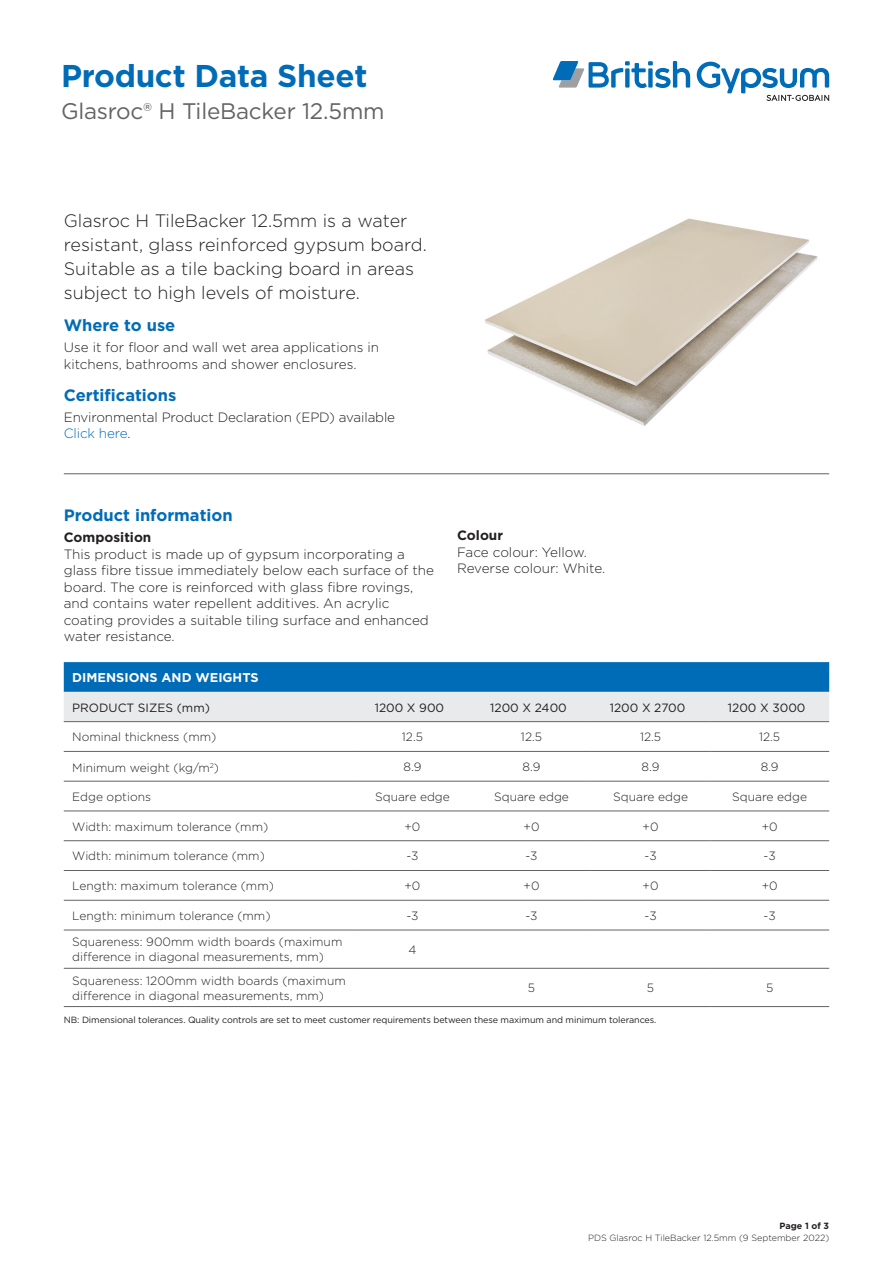
<style>
.page{position:relative;width:893px;height:1263px;background:#fff}
.page>*{position:absolute;margin:0;border:0;box-sizing:border-box;transform-origin:0 0}
.t1{font:700 31.5px "Gotham";letter-spacing:-.01em;color:#006cb7}
.t2{font:22.5px "Gotham";letter-spacing:-.01em;color:#636366}
.t3{font:300 18px/24px "Gotham";color:#231f20}
.t4{font:700 16.5px "Gotham";color:#006cb7}
.t5{font:300 13.5px/16.5px "Gotham";color:#231f20}
.t6{font:700 13.5px "Gotham";color:#231f20}
.t7{font:700 12.75px "Gotham";color:#fff}
.t8{font:300 12px/15px "Gotham";color:#231f20}
.t9{font:12px "Gotham";color:#231f20}
.Subhead_12pt_Blue_B{font:9px "Gotham";letter-spacing:-.01em;color:#231f20}
.t10{font:300 9px "Gotham";color:#231f20}
.t11{font:700 9px "Gotham";color:#231f20}
.s1{color:#006cb7}
</style>
<div class="page">
<svg style="left:553px;top:61px;width:137px;height:27px"></svg>
<svg style="left:697px;top:62px;width:132px;height:39px"></svg>
<img style="left:485px;top:218px;width:333px;height:208px">
<hr style="left:64px;top:473px;width:765px;height:1px;background:#636366">
<svg style="left:64px;top:662px;width:765px;height:59px;background:#73aad0"></svg>
<svg style="left:64px;top:722px;width:765px;height:246px"></svg>
<hr style="left:64px;top:721px;width:289px;height:1px;background:#636366">
<hr style="left:353px;top:721px;width:119px;height:1px;background:#636366">
<hr style="left:472px;top:721px;width:119px;height:1px;background:#636366">
<hr style="left:591px;top:721px;width:119px;height:1px;background:#636366">
<hr style="left:710px;top:721px;width:119px;height:1px;background:#636366">
<hr style="left:64px;top:751px;width:289px;height:1px;background:#636366">
<hr style="left:353px;top:751px;width:119px;height:1px;background:#636366">
<hr style="left:472px;top:751px;width:119px;height:1px;background:#636366">
<hr style="left:591px;top:751px;width:119px;height:1px;background:#636366">
<hr style="left:710px;top:751px;width:119px;height:1px;background:#636366">
<hr style="left:64px;top:781px;width:289px;height:1px;background:#636366">
<hr style="left:353px;top:781px;width:119px;height:1px;background:#636366">
<hr style="left:472px;top:781px;width:119px;height:1px;background:#636366">
<hr style="left:591px;top:781px;width:119px;height:1px;background:#636366">
<hr style="left:710px;top:781px;width:119px;height:1px;background:#636366">
<hr style="left:64px;top:810px;width:289px;height:1px;background:#636366">
<hr style="left:353px;top:810px;width:119px;height:1px;background:#636366">
<hr style="left:472px;top:810px;width:119px;height:1px;background:#636366">
<hr style="left:591px;top:810px;width:119px;height:1px;background:#636366">
<hr style="left:710px;top:810px;width:119px;height:1px;background:#636366">
<hr style="left:64px;top:840px;width:289px;height:1px;background:#636366">
<hr style="left:353px;top:840px;width:119px;height:1px;background:#636366">
<hr style="left:472px;top:840px;width:119px;height:1px;background:#636366">
<hr style="left:591px;top:840px;width:119px;height:1px;background:#636366">
<hr style="left:710px;top:840px;width:119px;height:1px;background:#636366">
<hr style="left:64px;top:870px;width:289px;height:1px;background:#636366">
<hr style="left:353px;top:870px;width:119px;height:1px;background:#636366">
<hr style="left:472px;top:870px;width:119px;height:1px;background:#636366">
<hr style="left:591px;top:870px;width:119px;height:1px;background:#636366">
<hr style="left:710px;top:870px;width:119px;height:1px;background:#636366">
<hr style="left:64px;top:900px;width:289px;height:1px;background:#636366">
<hr style="left:353px;top:900px;width:119px;height:1px;background:#636366">
<hr style="left:472px;top:900px;width:119px;height:1px;background:#636366">
<hr style="left:591px;top:900px;width:119px;height:1px;background:#636366">
<hr style="left:710px;top:900px;width:119px;height:1px;background:#636366">
<hr style="left:64px;top:930px;width:289px;height:1px;background:#636366">
<hr style="left:353px;top:930px;width:119px;height:1px;background:#636366">
<hr style="left:472px;top:930px;width:119px;height:1px;background:#636366">
<hr style="left:591px;top:930px;width:119px;height:1px;background:#636366">
<hr style="left:710px;top:930px;width:119px;height:1px;background:#636366">
<hr style="left:64px;top:968px;width:289px;height:1px;background:#636366">
<hr style="left:353px;top:968px;width:119px;height:1px;background:#636366">
<hr style="left:472px;top:968px;width:119px;height:1px;background:#636366">
<hr style="left:591px;top:968px;width:119px;height:1px;background:#636366">
<hr style="left:710px;top:968px;width:119px;height:1px;background:#636366">
<hr style="left:64px;top:1006px;width:289px;height:1px;background:#636366">
<hr style="left:353px;top:1006px;width:119px;height:1px;background:#636366">
<hr style="left:472px;top:1006px;width:119px;height:1px;background:#636366">
<hr style="left:591px;top:1006px;width:119px;height:1px;background:#636366">
<hr style="left:710px;top:1006px;width:119px;height:1px;background:#636366">
<h1 class="t1" style="left:61px;top:55px;width:308px">Product Data Sheet</h1>
<h2 class="t2" style="left:61px;top:96px;width:325px">Glasroc® H TileBacker 12.5mm</h2>
<p class="t3" style="left:64px;top:208px;width:365px">Glasroc H TileBacker 12.5mm is a water resistant, glass reinforced gypsum board.<br>Suitable as a tile backing board in areas subject to high levels of moisture.</p>
<p class="t4" style="left:64px;top:314px;width:113px">Where to use</p>
<p class="t5" style="left:64px;top:339px;width:317px">Use it for floor and wall wet area applications in kitchens, bathrooms and shower enclosures.</p>
<p class="t4" style="left:64px;top:384px;width:114px">Certifications</p>
<p class="t5" style="left:64px;top:408px;width:333px">Environmental Product Declaration (EPD) available<br><span class="s1">Click here</span>.</p>
<p class="t4" style="left:64px;top:505px;width:170px">Product information</p>
<p class="t6" style="left:64px;top:528px;width:89px">Composition</p>
<p class="t5" style="left:64px;top:545px;width:372px">This product is made up of gypsum incorporating a glass fibre tissue immediately below each surface of the board. The core is reinforced with glass fibre rovings, and contains water repellent additives. An acrylic coating provides a suitable tiling surface and enhanced water resistance.</p>
<p class="t6" style="left:457px;top:526px;width:47px">Colour</p>
<p class="t5" style="left:457px;top:543px;width:131px">Face colour: Yellow.</p>
<p class="t5" style="left:457px;top:560px;width:150px">Reverse colour: White.</p>
<p class="t7" style="left:72px;top:669px;width:188px">DIMENSIONS AND WEIGHTS</p>
<p class="t9" style="left:72px;top:700px;width:139px">PRODUCT SIZES (mm)</p>
<p class="t9" style="left:375px;top:700px;width:71px">1200 X 900</p>
<p class="t9" style="left:490px;top:700px;width:78px">1200 X 2400</p>
<p class="t9" style="left:610px;top:700px;width:77px">1200 X 2700</p>
<p class="t9" style="left:728px;top:700px;width:79px">1200 X 3000</p>
<p class="t8" style="left:72px;top:729px;width:146px">Nominal thickness (mm)</p>
<p class="t8" style="left:402px;top:729px;width:23px">12.5</p>
<p class="t8" style="left:521px;top:729px;width:23px">12.5</p>
<p class="t8" style="left:640px;top:729px;width:23px">12.5</p>
<p class="t8" style="left:759px;top:729px;width:23px">12.5</p>
<p class="t8" style="left:72px;top:760px;width:148px">Minimum weight (kg/m<sup>2</sup>)</p>
<p class="t8" style="left:403px;top:759px;width:20px">8.9</p>
<p class="t8" style="left:522px;top:759px;width:20px">8.9</p>
<p class="t8" style="left:642px;top:759px;width:20px">8.9</p>
<p class="t8" style="left:761px;top:759px;width:20px">8.9</p>
<p class="t8" style="left:72px;top:789px;width:80px">Edge options</p>
<p class="t8" style="left:375px;top:789px;width:76px">Square edge</p>
<p class="t8" style="left:494px;top:789px;width:76px">Square edge</p>
<p class="t8" style="left:613px;top:789px;width:76px">Square edge</p>
<p class="t8" style="left:732px;top:789px;width:76px">Square edge</p>
<p class="t8" style="left:72px;top:818px;width:197px">Width: maximum tolerance (mm)</p>
<p class="t8" style="left:404px;top:818px;width:17px">+0</p>
<p class="t8" style="left:524px;top:818px;width:17px">+0</p>
<p class="t8" style="left:643px;top:818px;width:17px">+0</p>
<p class="t8" style="left:762px;top:818px;width:17px">+0</p>
<p class="t8" style="left:72px;top:848px;width:194px">Width: minimum tolerance (mm)</p>
<p class="t8" style="left:406px;top:848px;width:14px">-3</p>
<p class="t8" style="left:525px;top:848px;width:14px">-3</p>
<p class="t8" style="left:645px;top:848px;width:14px">-3</p>
<p class="t8" style="left:764px;top:848px;width:14px">-3</p>
<p class="t8" style="left:72px;top:878px;width:203px">Length: maximum tolerance (mm)</p>
<p class="t8" style="left:404px;top:878px;width:17px">+0</p>
<p class="t8" style="left:524px;top:878px;width:17px">+0</p>
<p class="t8" style="left:643px;top:878px;width:17px">+0</p>
<p class="t8" style="left:762px;top:878px;width:17px">+0</p>
<p class="t8" style="left:72px;top:908px;width:200px">Length: minimum tolerance (mm)</p>
<p class="t8" style="left:406px;top:908px;width:14px">-3</p>
<p class="t8" style="left:525px;top:908px;width:14px">-3</p>
<p class="t8" style="left:645px;top:908px;width:14px">-3</p>
<p class="t8" style="left:764px;top:908px;width:14px">-3</p>
<p class="t8" style="left:72px;top:934px;width:272px">Squareness: 900mm width boards (maximum difference in diagonal measurements, mm)</p>
<p class="t8" style="left:408px;top:942px;width:9px">4</p>
<p class="t8" style="left:72px;top:973px;width:275px">Squareness: 1200mm width boards (maximum difference in diagonal measurements, mm)</p>
<p class="t8" style="left:528px;top:980px;width:9px">5</p>
<p class="t8" style="left:647px;top:980px;width:9px">5</p>
<p class="t8" style="left:766px;top:980px;width:9px">5</p>
<p class="Subhead_12pt_Blue_B" style="left:64px;top:1014px;width:594px">NB: Dimensional tolerances. Quality controls are set to meet customer requirements between these maximum and minimum tolerances.</p>
<p class="t11" style="left:779px;top:1219px;width:51px">Page 1 of 3</p>
<p class="t10" style="left:588px;top:1232px;width:243px">PDS Glasroc H TileBacker 12.5mm (9 September 2022)</p>
</div>
